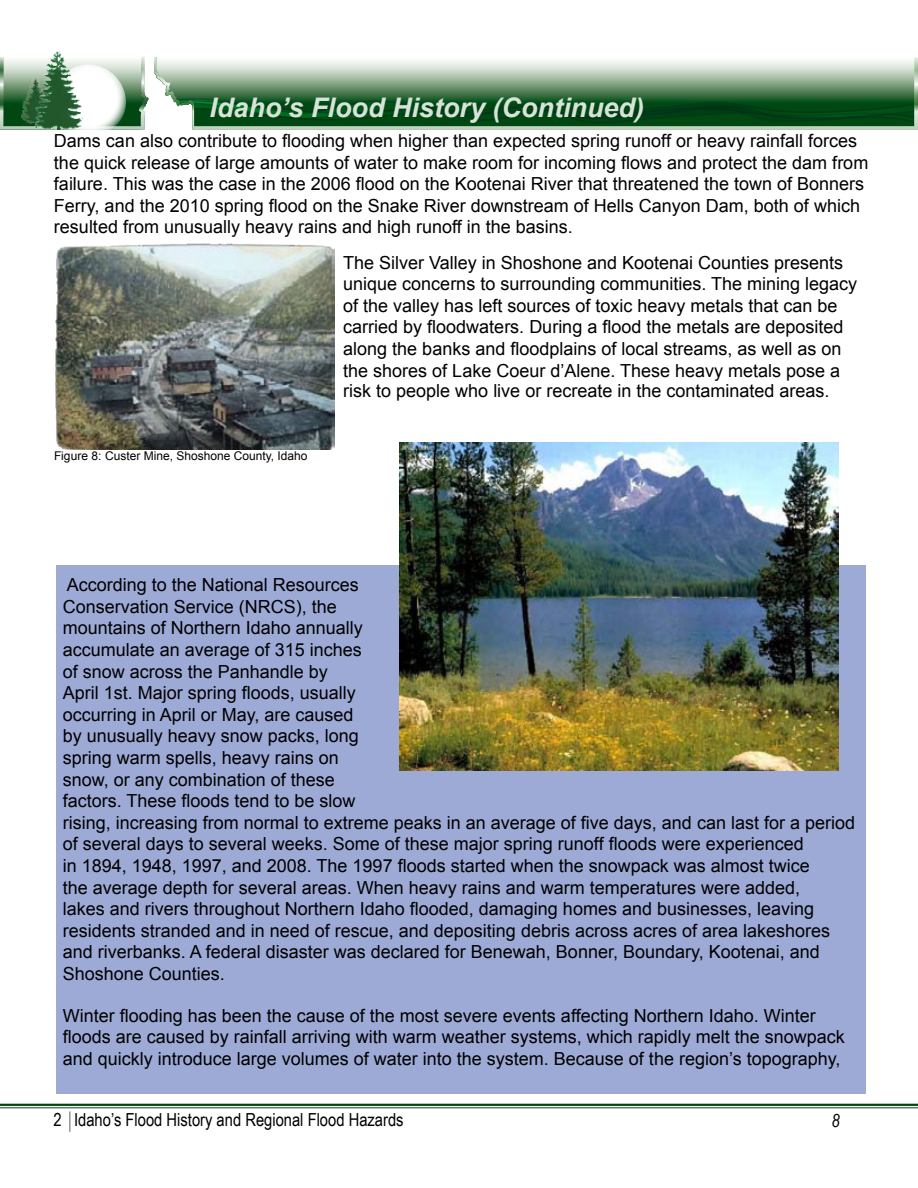
<style>
.page{position:relative;width:918px;height:1188px;background:#fff}
.page>*{position:absolute;margin:0;border:0;box-sizing:border-box;transform-origin:0 0}
.t1{font:italic 700 27px "Arial";color:#d8e3d8}
.Body_Single_Column{font:18px/21.6px "Arial";color:#000}
.Chapter_Heading{font:18px "Arial Narrow";color:#000}
.t2{font:italic 18px "Arial Narrow";color:#000}
.Figures{font:12px "Arial";color:#000}
.s1{font-style:inherit}
</style>
<div class="page">
<hr style="left:0;top:1104px;width:918px;height:2px;background:#004712">
<hr style="left:0;top:1107px;width:918px;height:1px;background:#004712">
<svg style="left:154px;top:57px;width:764px;height:73px;background:#6b9473"></svg>
<svg style="left:0;top:57px;width:149px;height:73px"></svg>
<img style="left:22px;top:74px;width:14px;height:53px">
<img style="left:36px;top:51px;width:46px;height:79px">
<div style="left:56px;top:565px;width:810px;height:529px;background:#9daad6"></div>
<img style="left:56px;top:243px;width:278px;height:206px">
<img style="left:399px;top:443px;width:439px;height:327px">
<hr style="left:69px;top:1111px;width:2px;height:21px;background:#939598">
<p class="t1" style="left:210px;top:90px;width:436px">Idaho’s Flood History (Continued)</p>
<p class="Body_Single_Column" style="left:54px;top:130px;width:816px">Dams can also contribute to flooding when higher than expected spring runoff or heavy rainfall forces the quick release of large amounts of water to make room for incoming flows and pr<span class="s1">otec</span>t the <span class="s1">da</span>m from fail<span class="s1">ure</span>. This was the case in the 2006 flood on the Kootenai River that threatened the town of Bonners Ferry, and the 2010 spring flood on the Snake River downstream of Hells Canyon Dam, both of which resulted from unusually heavy rains and high runoff in the basins.</p>
<p class="Body_Single_Column" style="left:343px;top:252px;width:515px">The Silver Valley in Shoshone and Kootenai Counties presents unique concerns to surrounding communities. The mining legacy of the valley has left sources of toxic heavy metals that can be carried by floodwaters. During a flood the metals are deposited <span class="s1">along</span> the banks and floodplains <span class="s1">of</span> local streams, as well <span class="s1">as on </span>the shores of Lake Coeur d’Alene. These heavy metals <span class="s1">pose a </span>risk to people who live or recreate <span class="s1">i</span>n the <span class="s1">contaminated areas.</span></p>
<p class="Figures" style="left:54px;top:448px;width:255px">Figure 8<span class="s1">:</span> Custer Mine, Shoshone County, <span class="s1">Idaho</span></p>
<p class="Body_Single_Column" style="left:63px;top:574px;width:794px">According to the National Resources<br>Conservation Service (NRCS), the<br>mountains of Northern Idaho annually<br>accumulate an average of 315 inches<br>of snow across the Panhandle by<br>April 1st. Major spring floods, usually<br>occurring in April or May, are caused<br>by unusually heavy snow packs, long<br>spring warm spells, heavy rains on<br>snow, or any combination of these<br>factors. These floods tend to be slow<br>rising, increasing from normal to extreme peaks in an average of five days, and can last for a period of several days to several weeks. Some of these major spring runoff floods were experienced<br>in 1894, 1948, 1997, and 2008. The 1997 floods started when the snowpack was almost twice<br>the average depth for several areas. When heavy rains and warm temperatures were added,<br>lakes and rivers throughout Northern Idaho flooded, damaging homes and businesses, leaving residents stranded and in need of rescue, and depositing debris across acres of area lakeshores and riverbanks. A federal disaster was declared for Benewah, Bonner, Boundary, Kootenai, and Shoshone Counties.</p>
<p class="Body_Single_Column" style="left:63px;top:1005px;width:784px">Winter flooding has been the cause of the most severe events affecting Northern Idaho. Winter floods are caused by rainfall arriving with warm weather systems, which rapidly melt the snowpack and quickly introduce large volumes of water into the system. Because of the region’s topography,</p>
<p class="Chapter_Heading" style="left:54px;top:1106px;width:352px">2 Idaho’s Flood History and Regional Flood Hazards</p>
<p class="t2" style="left:832px;top:1108px;width:10px">8</p>
</div>
